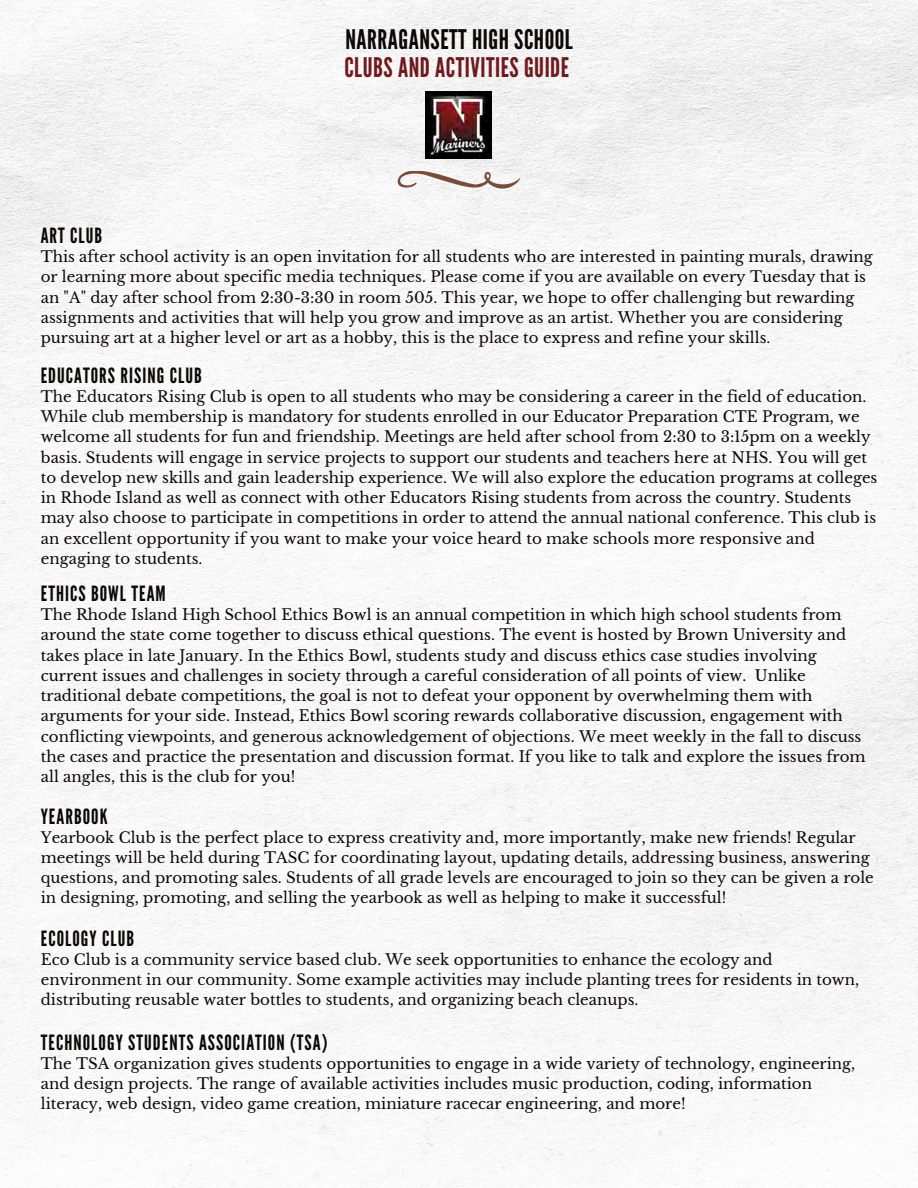
<style>
.page{position:relative;width:918px;height:1188px;background:#fff}
.page>*{position:absolute;margin:0;border:0;box-sizing:border-box;transform-origin:0 0}
.t1{font:27px "League Gothic";letter-spacing:.02em;color:#6f1a1c}
.t2{font:27px "League Gothic";letter-spacing:.02em;color:#0d0808}
.t3{font:21px "League Gothic";letter-spacing:.05em;color:#0d0808}
.t4{font:15px/20.2px "Libre Baskerville";color:#0d0808}
</style>
<div class="page">
<img style="left:0;top:0;width:918px;height:1188px">
<svg style="left:398px;top:171px;width:122px;height:17px"></svg>
<img style="left:426px;top:92px;width:66px;height:66px">
<p class="t3" style="left:41px;top:224px;width:63px">ART CLUB</p>
<p class="t2" style="left:345px;top:24px;width:229px">NARRAGANSETT HIGH SCHOOL</p>
<p class="t1" style="left:344px;top:52px;width:226px">CLUBS AND ACTIVITIES GUIDE</p>
<p class="t4" style="left:41px;top:247px;width:834px">This after school activity is an open invitation for all students who are interested in painting murals, drawing or learning more about specific media techniques. Please come if you are available on every Tuesday that is an "A" day after school from 2:30-3:30 in room 505. This year, we hope to offer challenging but rewarding assignments and activities that will help you grow and improve as an artist. Whether you are considering pursuing art at a higher level or art as a hobby, this is the place to express and refine your skills.</p>
<p class="t3" style="left:41px;top:363px;width:163px">EDUCATORS RISING CLUB</p>
<p class="t4" style="left:41px;top:386px;width:838px">The Educators Rising Club is open to all students who may be considering a career in the field of education.<br>While club membership is mandatory for students enrolled in our Educator Preparation CTE Program, we welcome all students for fun and friendship. Meetings are held after school from 2:30 to 3:15pm on a weekly basis. Students will engage in service projects to support our students and teachers here at NHS. You will get to develop new skills and gain leadership experience. We will also explore the education programs at colleges in Rhode Island as well as connect with other Educators Rising students from across the country. Students may also choose to participate in competitions in order to attend the annual national conference. This club is an excellent opportunity if you want to make your voice heard to make schools more responsive and engaging to students.</p>
<p class="t3" style="left:41px;top:582px;width:126px">ETHICS BOWL TEAM</p>
<p class="t4" style="left:41px;top:605px;width:826px">The Rhode Island High School Ethics Bowl is an annual competition in which high school students from around the state come together to discuss ethical questions. The event is hosted by Brown University and takes place in late January. In the Ethics Bowl, students study and discuss ethics case studies involving current issues and challenges in society through a careful consideration of all points of view. Unlike traditional debate competitions, the goal is not to defeat your opponent by overwhelming them with arguments for your side. Instead, Ethics Bowl scoring rewards collaborative discussion, engagement with conflicting viewpoints, and generous acknowledgement of objections. We meet weekly in the fall to discuss the cases and practice the presentation and discussion format. If you like to talk and explore the issues from all angles, this is the club for you!</p>
<p class="t3" style="left:41px;top:804px;width:68px">YEARBOOK</p>
<p class="t4" style="left:41px;top:827px;width:835px">Yearbook Club is the perfect place to express creativity and, more importantly, make new friends! Regular meetings will be held during TASC for coordinating layout, updating details, addressing business, answering questions, and promoting sales. Students of all grade levels are encouraged to join so they can be given a role in designing, promoting, and selling the yearbook as well as helping to make it successful!</p>
<p class="t3" style="left:41px;top:926px;width:95px">ECOLOGY CLUB</p>
<p class="t4" style="left:41px;top:949px;width:820px">Eco Club is a community service based club. We seek opportunities to enhance the ecology and environment in our community. Some example activities may include planting trees for residents in town, distributing reusable water bottles to students, and organizing beach cleanups.</p>
<p class="t3" style="left:41px;top:1030px;width:288px">TECHNOLOGY STUDENTS ASSOCIATION (TSA)</p>
<p class="t4" style="left:41px;top:1053px;width:816px">The TSA organization gives students opportunities to engage in a wide variety of technology, engineering, and design projects. The range of available activities includes music production, coding, information literacy, web design, video game creation, miniature racecar engineering, and more!</p>
</div>
